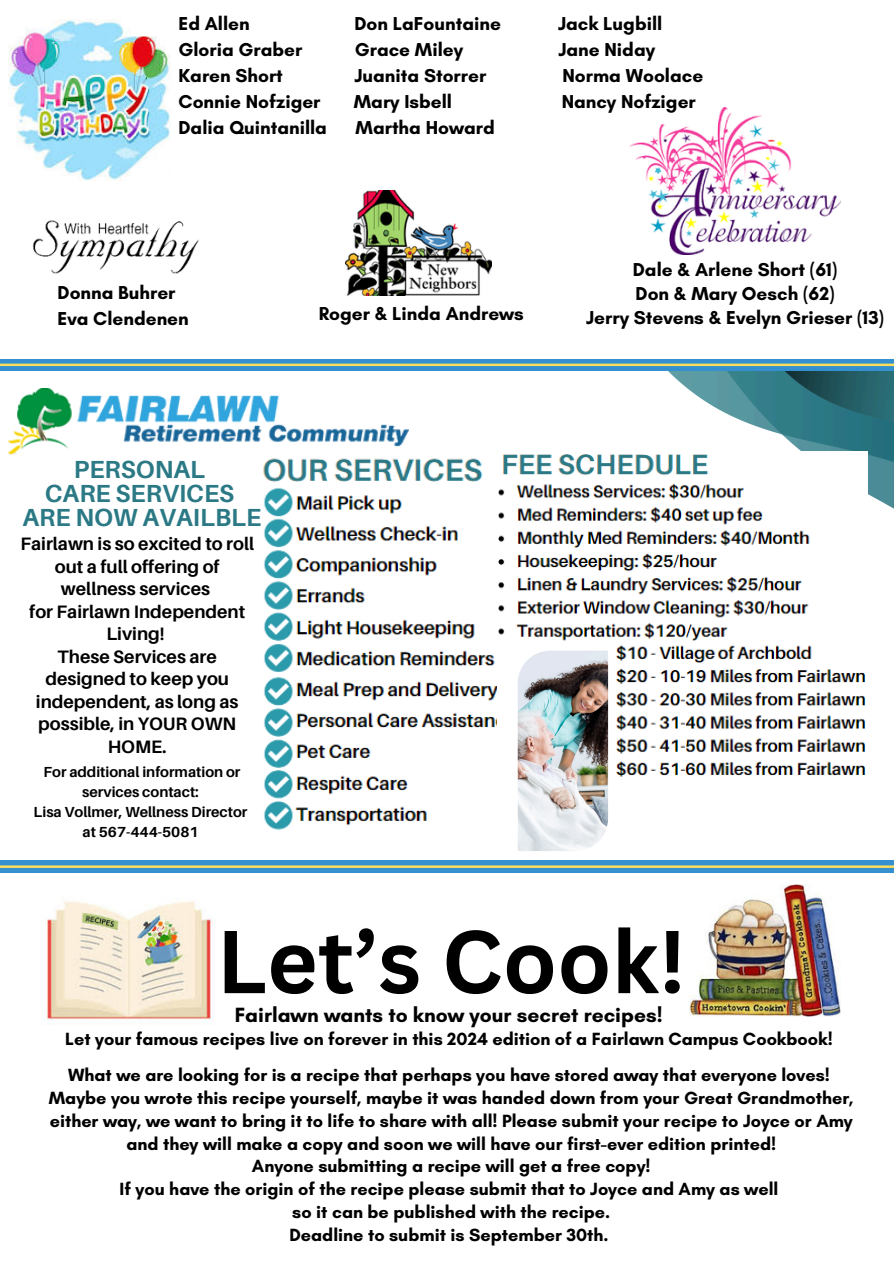
<style>
.page{position:relative;width:894px;height:1264px;background:#fff}
.page>*{position:absolute;margin:0;border:0;box-sizing:border-box;transform-origin:0 0}
.t1{font:700 87px "Canva Sans";color:#000}
.t2{font:700 24.75px/24.2px "Aileron";color:#2a7985;text-align:center}
.t3{font:700 21px "Glacial Indifference";color:#000}
.t4{font:700 19.05px/23.7px "Glacial Indifference";color:#000}
.t5{font:700 18px/22.8px "Glacial Indifference";color:#000;text-align:center}
.t6{font:700 18px/22.5px "Aileron";color:#000;text-align:center}
.t7{font:700 14.55px/20.2px "Aileron";color:#000;text-align:center}
</style>
<div class="page">
<img style="left:629px;top:107px;width:211px;height:148px">
<img style="left:263px;top:458px;width:234px;height:372px">
<img style="left:667px;top:370px;width:226px;height:138px">
<img style="left:8px;top:388px;width:400px;height:67px">
<img style="left:32px;top:220px;width:167px;height:54px">
<svg style="left:0;top:359px;width:893px;height:11px;background:#61a1b4"></svg>
<img style="left:45px;top:901px;width:168px;height:119px">
<svg style="left:0;top:861px;width:893px;height:11px;background:#61a1b4"></svg>
<img style="left:8px;top:19px;width:162px;height:161px">
<img style="left:345px;top:191px;width:146px;height:104px">
<img style="left:689px;top:884px;width:151px;height:132px">
<img style="left:498px;top:451px;width:369px;height:326px">
<img style="left:517px;top:650px;width:91px;height:201px">
<p class="t4" style="left:178px;top:12px;width:73px">Ed Allen</p>
<p class="t4" style="left:354px;top:12px;width:148px">Don LaFountaine</p>
<p class="t4" style="left:558px;top:12px;width:106px">Jack Lugbill</p>
<p class="t4" style="left:178px;top:37px;width:125px">Gloria Graber</p>
<p class="t4" style="left:355px;top:37px;width:110px">Grace Miley</p>
<p class="t4" style="left:558px;top:37px;width:98px">Jane Niday</p>
<p class="t4" style="left:178px;top:63px;width:106px">Karen Short</p>
<p class="t4" style="left:354px;top:63px;width:133px">Juanita Storrer</p>
<p class="t4" style="left:562px;top:63px;width:142px">Norma Woolace</p>
<p class="t4" style="left:178px;top:89px;width:143px">Connie Nofziger</p>
<p class="t4" style="left:354px;top:89px;width:100px">Mary Isbell</p>
<p class="t4" style="left:561px;top:89px;width:136px">Nancy Nofziger</p>
<p class="t4" style="left:178px;top:115px;width:150px">Dalia Quintanilla</p>
<p class="t4" style="left:355px;top:115px;width:141px">Martha Howard</p>
<p class="t4" style="left:58px;top:279px;width:133px;line-height:25.8px">Donna Buhrer<br>Eva Clendenen</p>
<p class="t2" style="left:22px;top:457px;width:240px">PERSONAL<br>CARE SERVICES<br>ARE NOW AVAILBLE</p>
<p class="t6" style="left:20px;top:532px;width:235px">Fairlawn is so excited to roll out a full offering of wellness services<br>for Fairlawn Independent<br>Living!<br>These Services are designed to keep you independent, as long as possible, in YOUR OWN<br>HOME.</p>
<h3 class="t7" style="left:43px;top:761px;width:198px">For additional information or services contact:</h3>
<h3 class="t7" style="left:34px;top:801px;width:215px">Lisa Vollmer, Wellness Director</h3>
<p class="t7" style="left:82px;top:821px;width:117px">at 567-444-5081</p>
<p class="t4" style="left:318px;top:302px;width:207px">Roger &amp; Linda Andrews</p>
<p class="t4" style="left:586px;top:258px;width:299px;text-align:center">Dale &amp; Arlene Short (61)<br>Don &amp; Mary Oesch (62)<br>Jerry Stevens &amp; Evelyn Grieser (13)</p>
<h1 class="t1" style="left:216px;top:900px;width:470px">Let’s Cook!</h1>
<h3 class="t3" style="left:234px;top:1001px;width:429px">Fairlawn wants to know your secret recipes!</h3>
<h3 class="t5" style="left:65px;top:1027px;width:768px">Let your famous recipes live on forever in this 2024 edition of a Fairlawn Campus Cookbook!</h3>
<h3 class="t5" style="left:49px;top:1063px;width:806px">What we are looking for is a recipe that perhaps you have stored away that everyone loves!<br>Maybe you wrote this recipe yourself, maybe it was handed down from your Great Grandmother, either way, we want to bring it to life to share with all! Please submit your recipe to Joyce or Amy and they will make a copy and soon we will have our first-ever edition printed!<br>Anyone submitting a recipe will get a free copy!<br>If you have the origin of the recipe please submit that to Joyce and Amy as well<br>so it can be published with the recipe.<br>Deadline to submit is September 30th.</h3>
</div>
